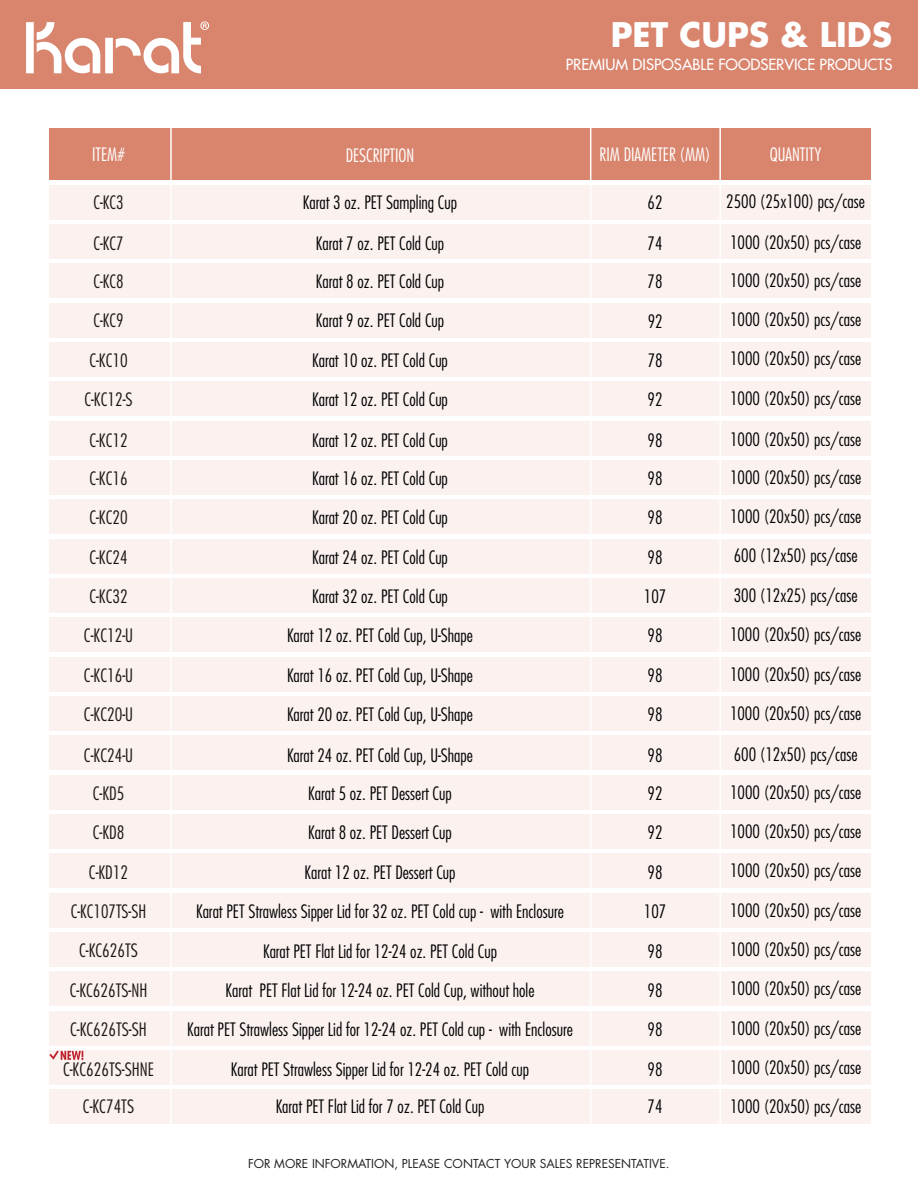
<style>
.page{position:relative;width:918px;height:1188px;background:#fff}
.page>*{position:absolute;margin:0;border:0;box-sizing:border-box;transform-origin:0 0}
.t1{font:700 33px "Futura Std";color:#fff}
.t2{font:300 condensed 18px/39.5px "Futura Std";color:#020202}
.t3{font:300 condensed 18px/39.3px "Futura Std";color:#1c1715;text-align:center}
.t4{font:300 condensed 18px "Futura Std";color:#fff}
.t5{font:500 15px "Futura Std";color:#fff}
.t6{font:12px "Futura Std";color:#231f20}
</style>
<div class="page">
<div style="left:49px;top:128px;width:822px;height:51px;background:#d9846d"></div>
<div style="left:49px;top:185px;width:822px;height:34px;background:#fbf2f0"></div>
<div style="left:49px;top:224px;width:822px;height:35px;background:#fbf2f0"></div>
<div style="left:49px;top:264px;width:822px;height:34px;background:#fbf2f0"></div>
<div style="left:49px;top:303px;width:822px;height:34px;background:#fbf2f0"></div>
<div style="left:49px;top:342px;width:822px;height:35px;background:#fbf2f0"></div>
<div style="left:49px;top:382px;width:822px;height:34px;background:#fbf2f0"></div>
<div style="left:49px;top:421px;width:822px;height:34px;background:#fbf2f0"></div>
<div style="left:49px;top:460px;width:822px;height:35px;background:#fbf2f0"></div>
<div style="left:49px;top:500px;width:822px;height:34px;background:#fbf2f0"></div>
<div style="left:49px;top:539px;width:822px;height:34px;background:#fbf2f0"></div>
<div style="left:49px;top:578px;width:822px;height:35px;background:#fbf2f0"></div>
<div style="left:49px;top:618px;width:822px;height:34px;background:#fbf2f0"></div>
<div style="left:49px;top:657px;width:822px;height:34px;background:#fbf2f0"></div>
<div style="left:49px;top:696px;width:822px;height:35px;background:#fbf2f0"></div>
<div style="left:49px;top:736px;width:822px;height:34px;background:#fbf2f0"></div>
<div style="left:49px;top:775px;width:822px;height:34px;background:#fbf2f0"></div>
<div style="left:49px;top:814px;width:822px;height:35px;background:#fbf2f0"></div>
<div style="left:49px;top:854px;width:822px;height:34px;background:#fbf2f0"></div>
<div style="left:49px;top:893px;width:822px;height:34px;background:#fbf2f0"></div>
<div style="left:49px;top:932px;width:822px;height:35px;background:#fbf2f0"></div>
<div style="left:49px;top:972px;width:822px;height:34px;background:#fbf2f0"></div>
<div style="left:49px;top:1011px;width:822px;height:34px;background:#fbf2f0"></div>
<div style="left:49px;top:1050px;width:822px;height:35px;background:#fbf2f0"></div>
<div style="left:49px;top:1090px;width:822px;height:34px;background:#fbf2f0"></div>
<hr style="left:719px;top:113px;width:2px;height:1023px;background:#fff">
<hr style="left:590px;top:113px;width:1px;height:1023px;background:#fff">
<hr style="left:170px;top:110px;width:2px;height:1018px;background:#fff">
<div style="left:0;top:0;width:918px;height:88px;background:#d9846d"></div>
<svg style="left:26px;top:21px;width:183px;height:52px"></svg>
<svg style="left:49px;top:1051px;width:35px;height:9px"></svg>
<h1 class="t1" style="left:611px;top:13px;width:283px">PET CUPS &amp; LIDS</h1>
<p class="t5" style="left:566px;top:55px;width:328px">PREMIUM DISPOSABLE FOODSERVICE PRODUCTS</p>
<p class="t4" style="left:92px;top:143px;width:34px">ITEM#</p>
<p class="t4" style="left:346px;top:145px;width:70px">DESCRIPTION</p>
<p class="t4" style="left:600px;top:143px;width:113px">RIM DIAMETER (MM)</p>
<p class="t4" style="left:770px;top:143px;width:53px">QUANTITY</p>
<p class="t3" style="left:93px;top:183px;width:32px">C-KC3</p>
<p class="t2" style="left:303px;top:183px;width:156px">Karat 3 oz. PET Sampling Cup</p>
<p class="t2" style="left:648px;top:182px;width:16px">62</p>
<p class="t2" style="left:726px;top:182px;width:140px">2500 (25x100) pcs/case</p>
<p class="t3" style="left:93px;top:224px;width:32px">C-KC7</p>
<p class="t2" style="left:316px;top:224px;width:130px">Karat 7 oz. PET Cold Cup</p>
<p class="t2" style="left:648px;top:223px;width:16px">74</p>
<p class="t2" style="left:730px;top:223px;width:133px;line-height:37.8px">1000 (20x50) pcs/case<br>1000 (20x50) pcs/case</p>
<p class="t3" style="left:93px;top:262px;width:32px">C-KC8</p>
<p class="t2" style="left:316px;top:262px;width:130px">Karat 8 oz. PET Cold Cup</p>
<p class="t2" style="left:648px;top:261px;width:16px">78</p>
<p class="t3" style="left:84px;top:301px;width:50px">C-KC9<br>C-KC10<br>C-KC12-S</p>
<p class="t3" style="left:89px;top:421px;width:40px;text-align:justify">C-KC12<br>C-KC16<br>C-KC20<br>C-KC24<br>C-KC32</p>
<p class="t3" style="left:84px;top:616px;width:51px;text-align:justify">C-KC12-U C-KC16-U C-KC20-U</p>
<p class="t3" style="left:84px;top:736px;width:51px">C-KC24-U</p>
<p class="t3" style="left:70px;top:774px;width:79px">C-KD5<br>C-KD8<br>C-KD12<br>C-KC107TS-SH<br>C-KC626TS<br>C-KC626TS-NH<br>C-KC626TS-SH</p>
<p class="t2" style="left:312px;top:301px;width:137px">Karat 9 oz. PET Cold Cup<br>Karat 10 oz. PET Cold Cup<br>Karat 12 oz. PET Cold Cup</p>
<p class="t2" style="left:312px;top:421px;width:137px;line-height:39px;text-align:justify">Karat 12 oz. PET Cold Cup Karat 16 oz. PET Cold Cup Karat 20 oz. PET Cold Cup Karat 24 oz. PET Cold Cup Karat 32 oz. PET Cold Cup</p>
<p class="t2" style="left:287px;top:616px;width:188px;text-align:justify">Karat 12 oz. PET Cold Cup, U-Shape Karat 16 oz. PET Cold Cup, U-Shape Karat 20 oz. PET Cold Cup, U-Shape</p>
<p class="t2" style="left:287px;top:736px;width:188px">Karat 24 oz. PET Cold Cup, U-Shape</p>
<p class="t2" style="left:187px;top:774px;width:387px;text-align:center">Karat 5 oz. PET Dessert Cup<br>Karat 8 oz. PET Dessert Cup<br>Karat 12 oz. PET Dessert Cup<br>Karat PET Strawless Sipper Lid for 32 oz. PET Cold cup - with Enclosure Karat PET Flat Lid for 12-24 oz. PET Cold Cup<br>Karat PET Flat Lid for 12-24 oz. PET Cold Cup, without hole<br>Karat PET Strawless Sipper Lid for 12-24 oz. PET Cold cup - with Enclosure</p>
<p class="t2" style="left:648px;top:301px;width:16px">92<br>78</p>
<p class="t2" style="left:648px;top:380px;width:16px">92</p>
<p class="t2" style="left:648px;top:421px;width:16px;line-height:38.8px;text-align:justify">98<br>98<br>98<br>98</p>
<p class="t2" style="left:644px;top:577px;width:24px">107</p>
<p class="t2" style="left:648px;top:616px;width:16px;text-align:justify">98<br>98<br>98</p>
<p class="t2" style="left:648px;top:736px;width:16px">98</p>
<p class="t2" style="left:648px;top:774px;width:16px">92<br>92</p>
<p class="t2" style="left:648px;top:852px;width:16px">98</p>
<p class="t2" style="left:644px;top:892px;width:24px">107</p>
<p class="t2" style="left:648px;top:931px;width:16px;text-align:justify">98<br>98<br>98</p>
<p class="t2" style="left:730px;top:300px;width:133px">1000 (20x50) pcs/case</p>
<p class="t2" style="left:730px;top:339px;width:133px">1000 (20x50) pcs/case</p>
<p class="t2" style="left:730px;top:378px;width:133px">1000 (20x50) pcs/case</p>
<p class="t2" style="left:730px;top:419px;width:133px">1000 (20x50) pcs/case</p>
<p class="t2" style="left:730px;top:457px;width:133px">1000 (20x50) pcs/case</p>
<p class="t2" style="left:730px;top:497px;width:133px">1000 (20x50) pcs/case</p>
<p class="t2" style="left:734px;top:536px;width:125px">600 (12x50) pcs/case<br>300 (12x25) pcs/case</p>
<p class="t2" style="left:730px;top:615px;width:133px;text-align:justify">1000 (20x50) pcs/case 1000 (20x50) pcs/case 1000 (20x50) pcs/case</p>
<p class="t2" style="left:734px;top:734px;width:125px">600 (12x50) pcs/case</p>
<p class="t2" style="left:730px;top:772px;width:133px">1000 (20x50) pcs/case</p>
<p class="t2" style="left:730px;top:812px;width:133px">1000 (20x50) pcs/case</p>
<p class="t2" style="left:730px;top:851px;width:133px">1000 (20x50) pcs/case</p>
<p class="t2" style="left:730px;top:890px;width:133px">1000 (20x50) pcs/case<br>1000 (20x50) pcs/case</p>
<p class="t2" style="left:730px;top:969px;width:133px">1000 (20x50) pcs/case</p>
<p class="t2" style="left:730px;top:1008px;width:133px">1000 (20x50) pcs/case</p>
<p class="t3" style="left:63px;top:1050px;width:92px">C-KC626TS-SHNE</p>
<p class="t2" style="left:231px;top:1049px;width:300px">Karat PET Strawless Sipper Lid for 12-24 oz. PET Cold cup</p>
<p class="t2" style="left:648px;top:1049px;width:16px">98</p>
<p class="t2" style="left:730px;top:1048px;width:133px">1000 (20x50) pcs/case</p>
<p class="t3" style="left:83px;top:1087px;width:53px">C-KC74TS</p>
<p class="t2" style="left:276px;top:1087px;width:210px">Karat PET Flat Lid for 7 oz. PET Cold Cup</p>
<p class="t2" style="left:648px;top:1087px;width:16px">74</p>
<p class="t2" style="left:730px;top:1087px;width:133px">1000 (20x50) pcs/case</p>
<p class="t6" style="left:248px;top:1156px;width:423px">FOR MORE INFORMATION, PLEASE CONTACT YOUR SALES REPRESENTATIVE.</p>
</div>
